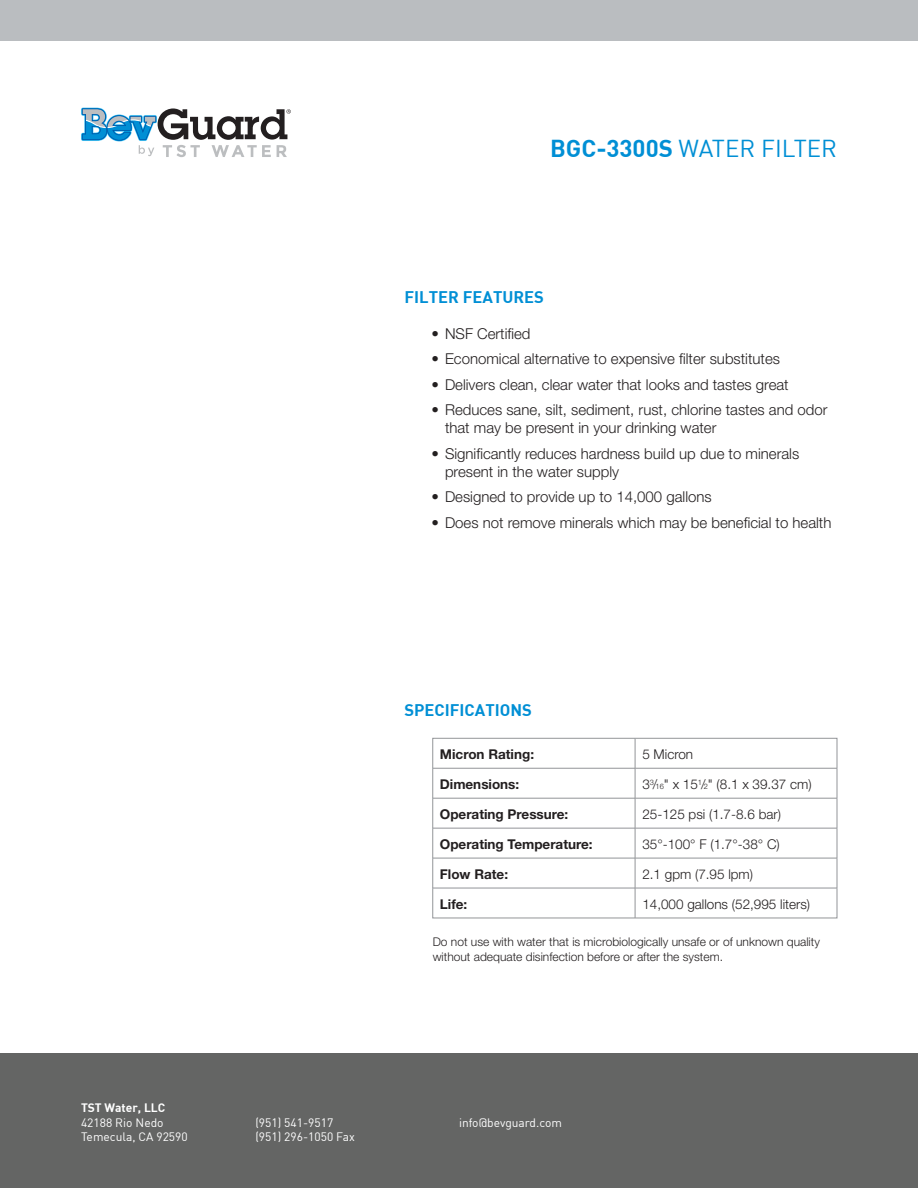
<style>
.page{position:relative;width:918px;height:1188px;background:#fff}
.page>*{position:absolute;margin:0;border:0;box-sizing:border-box;transform-origin:0 0}
.t1{font:24px "DIN";color:#008fd5}
.t2{font:16.5px "DIN Bold";color:#008fd5}
.t3{font:300 15px/18px "Helvetica Neue LT Std";color:#231f20}
.t4{font:300 13.5px "Helvetica Neue LT Std";color:#231f20}
.t5{font:700 13.5px "Helvetica Neue LT Std";color:#231f20}
.t6{font:300 12px/14.4px "Helvetica Neue LT Std";color:#231f20}
.t7{font:12px/14.4px "DIN";color:#fff}
.t8{font:12px "DIN Bold";color:#fff}
.s1{font-family:"DIN Bold"}
.s2{font-size:7.5px}
</style>
<div class="page">
<div style="left:432px;top:738px;width:405px;height:180px;border:1px solid #939598"></div>
<hr style="left:433px;top:768px;width:404px;height:1px;background:#939598">
<hr style="left:433px;top:888px;width:404px;height:1px;background:#939598">
<hr style="left:433px;top:798px;width:404px;height:1px;background:#939598">
<hr style="left:433px;top:828px;width:404px;height:1px;background:#939598">
<hr style="left:433px;top:858px;width:404px;height:1px;background:#939598">
<hr style="left:635px;top:738px;width:1px;height:180px;background:#939598">
<div style="left:0;top:1053px;width:918px;height:135px;background:#646564"></div>
<div style="left:0;top:0;width:918px;height:40px;background:#babdc0"></div>
<svg style="left:81px;top:107px;width:210px;height:50px"></svg>
<h1 class="t1" style="left:550px;top:133px;width:288px"><span class="s1">BGC-3300S</span> WATER FILTER</h1>
<p class="t2" style="left:405px;top:286px;width:141px">FILTER FEATURES</p>
<p class="t3" style="left:432px;top:324px;width:101px">• NSF Certified</p>
<p class="t3" style="left:432px;top:350px;width:350px">• Economical alternative to expensive filter substitutes</p>
<p class="t3" style="left:432px;top:375px;width:359px">• Delivers clean, clear water that looks and tastes great</p>
<p class="t3" style="left:445px;top:401px;width:384px;text-indent:-14px">• Reduces sane, silt, sediment, rust, chlorine tastes and odor that may be present in your drinking water</p>
<p class="t3" style="left:445px;top:444px;width:356px;text-indent:-14px">• Significantly reduces hardness build up due to minerals present in the water supply</p>
<p class="t3" style="left:432px;top:488px;width:282px">• Designed to provide up to 14,000 gallons</p>
<p class="t3" style="left:432px;top:513px;width:401px">• Does not remove minerals which may be beneficial to health</p>
<p class="t2" style="left:404px;top:699px;width:129px">SPECIFICATIONS</p>
<p class="t5" style="left:440px;top:746px;width:96px">Micron Rating:</p>
<p class="t4" style="left:642px;top:746px;width:52px">5 Micron</p>
<p class="t5" style="left:440px;top:776px;width:81px">Dimensions:</p>
<p class="t4" style="left:642px;top:776px;width:171px">3<sup>3</sup>/<span class="s2">16</span>" x 15<sup>1</sup>/<span class="s2">2</span>" (8.1 x 39.37 cm)</p>
<p class="t5" style="left:440px;top:806px;width:130px">Operating Pressure:</p>
<p class="t4" style="left:642px;top:806px;width:140px">25-125 psi (1.7-8.6 bar)</p>
<p class="t5" style="left:440px;top:836px;width:154px">Operating Temperature:</p>
<p class="t4" style="left:642px;top:836px;width:139px">35°-100° F (1.7°-38° C)</p>
<p class="t5" style="left:440px;top:866px;width:70px">Flow Rate:</p>
<p class="t4" style="left:642px;top:866px;width:112px">2.1 gpm (7.95 lpm)</p>
<p class="t5" style="left:440px;top:896px;width:29px">Life:</p>
<p class="t4" style="left:642px;top:896px;width:169px">14,000 gallons (52,995 liters)</p>
<p class="t6" style="left:433px;top:935px;width:389px">Do not use with water that is microbiologically unsafe or of unknown quality without adequate disinfection before or after the system.</p>
<p class="t8" style="left:81px;top:1100px;width:86px">TST Water, LLC</p>
<p class="t7" style="left:81px;top:1115px;width:108px">42188 Rio Nedo<br>Temecula, CA 92590</p>
<p class="t7" style="left:255px;top:1115px;width:101px">(951) 541-9517 (951) 296-1050 Fax</p>
<p class="t7" style="left:459px;top:1115px;width:104px">info@bevguard.com</p>
</div>
